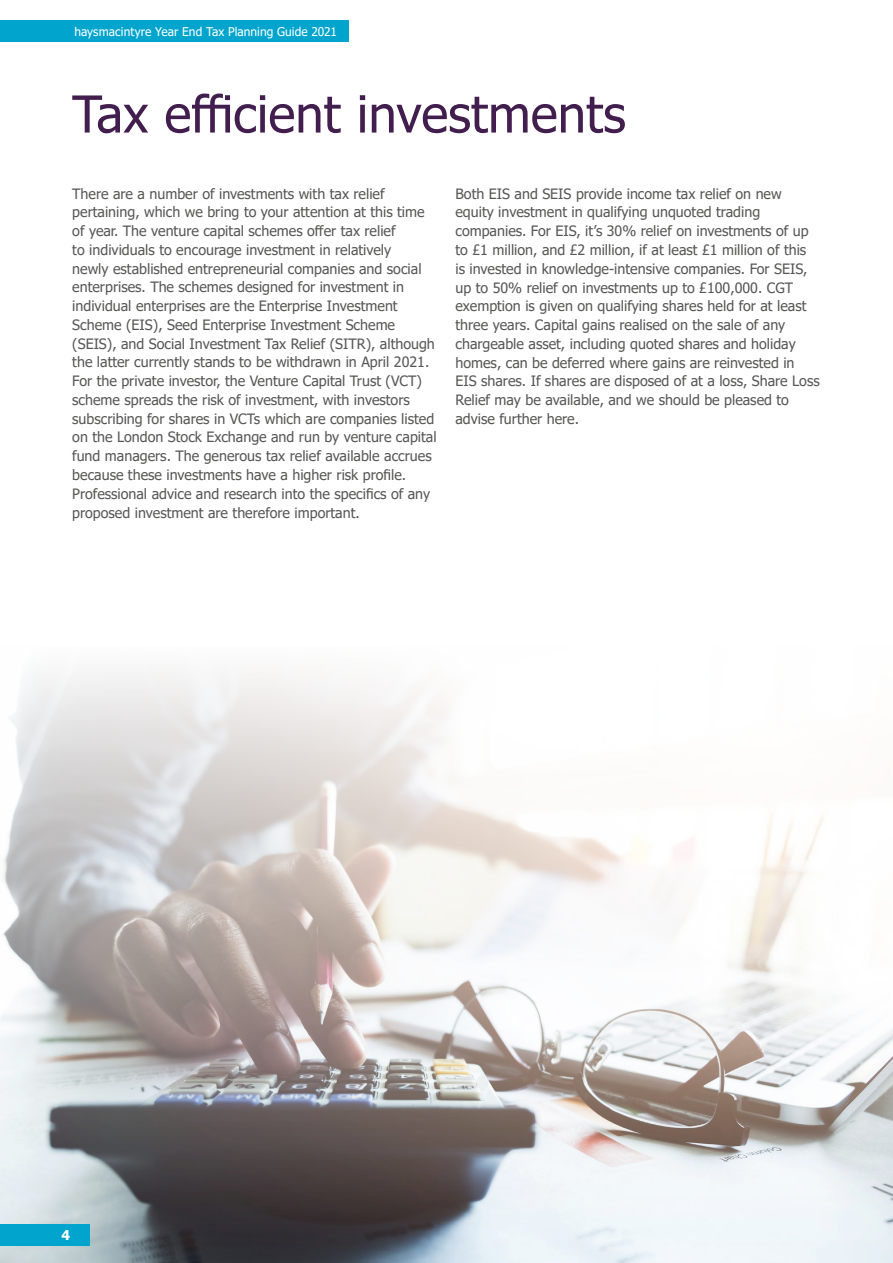
<style>
.page{position:relative;width:893px;height:1263px;background:#fff}
.page>*{position:absolute;margin:0;border:0;box-sizing:border-box;transform-origin:0 0}
.t1{font:51px "Tahoma";color:#411e4e}
.t2{font:14.25px/18.8px "Tahoma";color:#575756}
.t3{font:700 13.5px "Tahoma";color:#fff}
.t4{font:12px "Tahoma";color:#fff}
</style>
<div class="page">
<img style="left:0;top:672px;width:893px;height:591px">
<div style="left:0;top:1224px;width:89px;height:21px;background:#00a4cc"></div>
<div style="left:0;top:21px;width:349px;height:21px;background:#00a4cc"></div>
<p class="t4" style="left:74px;top:24px;width:264px">haysmacintyre Year End Tax Planning Guide 2021</p>
<h1 class="t1" style="left:72px;top:80px;width:555px">Tax efficient investments</h1>
<p class="t2" style="left:72px;top:185px;width:366px">There are a number of investments with tax relief pertaining, which we bring to your attention at this time of year. The venture capital schemes offer tax relief<br>to individuals to encourage investment in relatively<br>newly established entrepreneurial companies and social enterprises. The schemes designed for investment in individual enterprises are the Enterprise Investment Scheme (EIS), Seed Enterprise Investment Scheme (SEIS), and Social Investment Tax Relief (SITR), although the latter currently stands to be withdrawn in April 2021.<br>For the private investor, the Venture Capital Trust (VCT) scheme spreads the risk of investment, with investors subscribing for shares in VCTs which are companies listed on the London Stock Exchange and run by venture capital fund managers. The generous tax relief available accrues because these investments have a higher risk profile.<br>Professional advice and research into the specifics of any proposed investment are therefore important.</p>
<p class="t2" style="left:455px;top:185px;width:366px">Both EIS and SEIS provide income tax relief on new equity investment in qualifying unquoted trading companies. For EIS, it’s 30% relief on investments of up to £1 million, and £2 million, if at least £1 million of this<br>is invested in knowledge-intensive companies. For SEIS, up to 50% relief on investments up to £100,000. CGT exemption is given on qualifying shares held for at least three years. Capital gains realised on the sale of any chargeable asset, including quoted shares and holiday homes, can be deferred where gains are reinvested in<br>EIS shares. If shares are disposed of at a loss, Share Loss Relief may be available, and we should be pleased to advise further here.</p>
<p class="t3" style="left:62px;top:1226px;width:10px">4</p>
</div>
